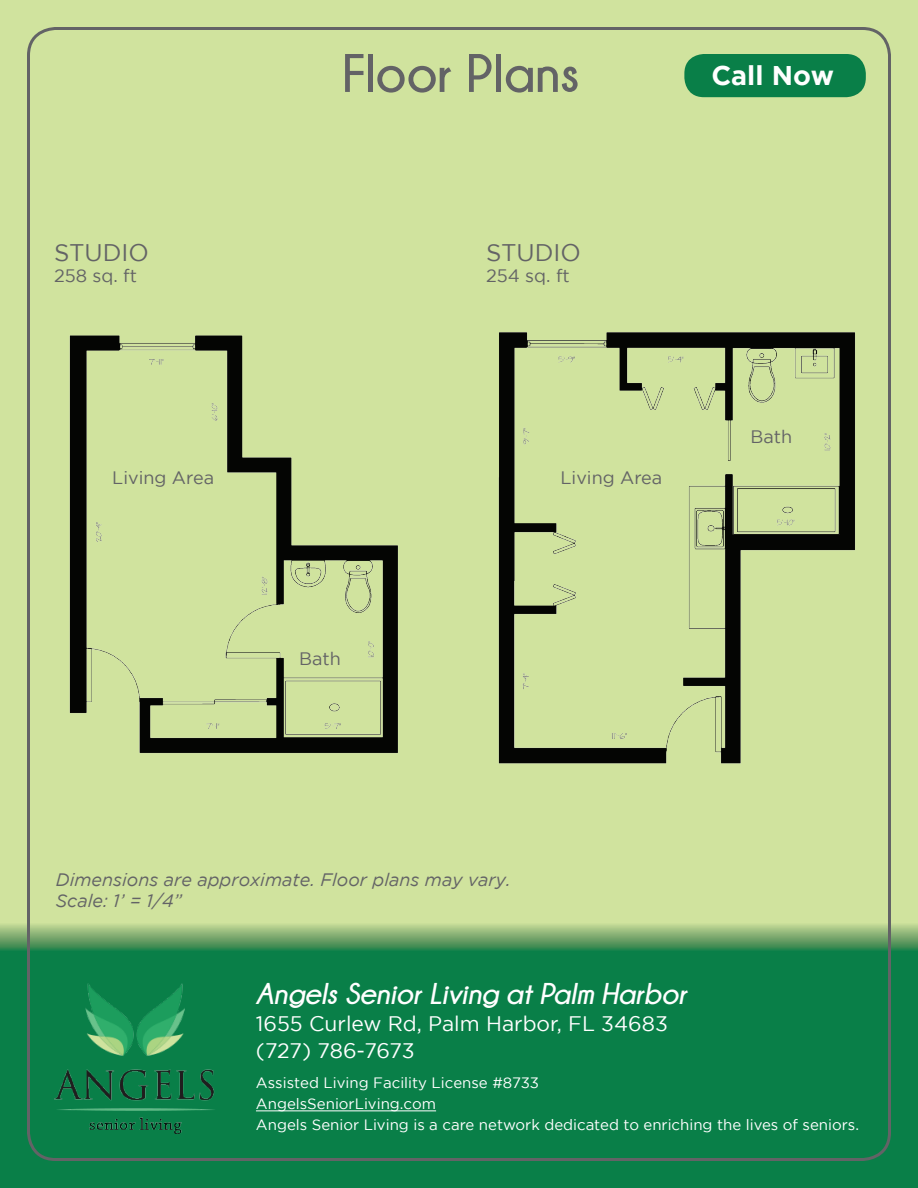
<style>
.page{position:relative;width:918px;height:1188px;background:#fff}
.page>*{position:absolute;margin:0;border:0;box-sizing:border-box;transform-origin:0 0}
.t1{font:700 54px "Champagne&Limousines";color:#636366}
.t2{font:italic 700 30px "Champagne&Limousines";color:#fff}
.t3{font:700 27px "Gotham";color:#fff}
.t4{font:24px "Gotham";color:#636366}
.t5{font:21px/27px "Gotham";color:#fff}
.t6{font:italic 18px/21.6px "Gotham";color:#636366}
.t7{font:18px "Gotham";color:#636366}
.t8{font:15px/21px "Gotham";color:#fff}
</style>
<div class="page">
<div style="left:0;top:0;width:918px;height:927px;background:#d0e39e"></div>
<div style="left:0;top:950px;width:918px;height:238px;background:#097f48"></div>
<svg style="left:0;top:924px;width:918px;height:26px;background:#78aa6f"></svg>
<hr style="left:256px;top:1111px;width:180px;height:1px;background:#fff">
<img style="left:54px;top:983px;width:161px;height:150px">
<div style="left:684px;top:54px;width:182px;height:43px;background:#097f48;border-radius:19px"></div>
<img style="left:498px;top:332px;width:357px;height:432px">
<img style="left:69px;top:335px;width:329px;height:418px">
<h1 class="t1" style="left:342px;top:44px;width:239px">Floor Plans</h1>
<h3 class="t3" style="left:711px;top:59px;width:124px">Call Now</h3>
<h3 class="t4" style="left:54px;top:239px;width:96px">STUDIO</h3>
<p class="t7" style="left:54px;top:266px;width:85px">258 sq. ft</p>
<h3 class="t4" style="left:486px;top:239px;width:96px">STUDIO</h3>
<p class="t7" style="left:486px;top:266px;width:85px">254 sq. ft</p>
<p class="t7" style="left:112px;top:468px;width:103px">Living Area</p>
<p class="t7" style="left:561px;top:468px;width:103px">Living Area</p>
<p class="t7" style="left:751px;top:427px;width:43px">Bath</p>
<p class="t7" style="left:299px;top:649px;width:43px">Bath</p>
<p class="t6" style="left:56px;top:869px;width:456px">Dimensions are approximate. Floor plans may vary.<br>Scale: 1’ = 1/4”</p>
<h2 class="t2" style="left:256px;top:977px;width:432px">Angels Senior Living at Palm Harbor</h2>
<h3 class="t5" style="left:256px;top:1010px;width:414px">1655 Curlew Rd, Palm Harbor, FL 34683 (727) 786-7673</h3>
<p class="t8" style="left:256px;top:1072px;width:605px">Assisted Living Facility License #8733<br>AngelsSeniorLiving.com<br>Angels Senior Living is a care network dedicated to enriching the lives of seniors.</p>
</div>
